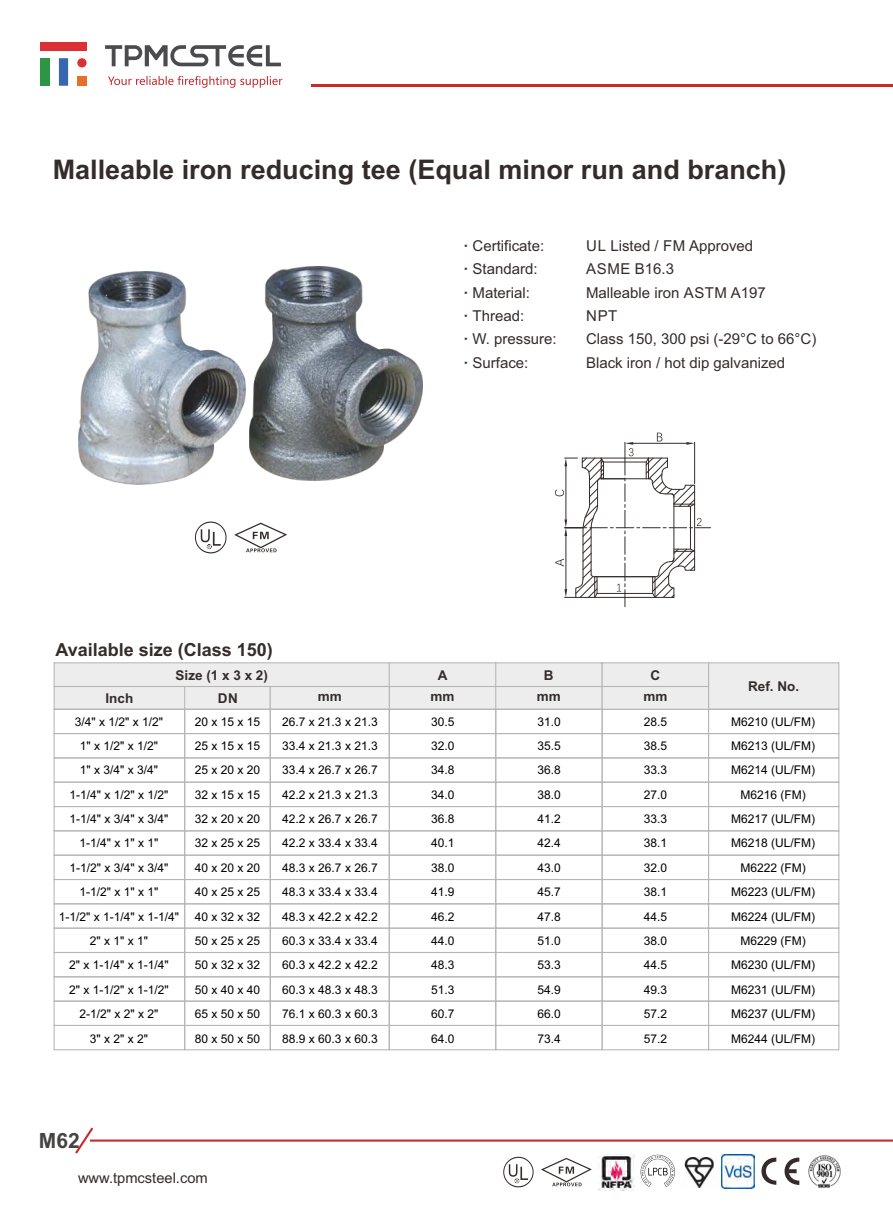
<style>
.page{position:relative;width:893px;height:1212px;background:#fff}
.page>*{position:absolute;margin:0;border:0;box-sizing:border-box;transform-origin:0 0}
.t1{font:700 27px "Arial";color:#332c2b}
.t2{font:700 21px "Arial";color:#464443}
.t3{font:700 18px "Arial";color:#332c2b}
.t4{font:15px/23.4px "Arial";color:#332c2b}
.t5{font:14.7px "Arial";color:#332c2b}
.t6{font:700 13.5px/21.9px "Arial";color:#332c2b;text-align:center}
.t7{font:12px/24.5px "Arial";color:#000;text-align:justify}
.s1{font-weight:700}
</style>
<div class="page">
<hr style="left:90px;top:1139px;width:803px;height:2px;background:#ca2a2e">
<svg style="left:75px;top:1127px;width:20px;height:27px"></svg>
<svg style="left:54px;top:662px;width:785px;height:388px"></svg>
<hr style="left:311px;top:85px;width:582px;height:2px;background:#ca2a2e">
<div style="left:41px;top:42px;width:46px;height:8px;background:#dc3134"></div>
<div style="left:59px;top:58px;width:9px;height:28px;background:#3767ae"></div>
<div style="left:77px;top:76px;width:10px;height:10px;background:#e47029"></div>
<div style="left:41px;top:58px;width:9px;height:28px;background:#2d9644"></div>
<div style="left:77px;top:58px;width:10px;height:9px;background:#dc3134;border-radius:50%"></div>
<svg style="left:105px;top:45px;width:176px;height:21px"></svg>
<svg style="left:108px;top:76px;width:174px;height:12px"></svg>
<img style="left:250px;top:267px;width:173px;height:214px">
<img style="left:79px;top:272px;width:166px;height:213px">
<svg style="left:761px;top:1157px;width:38px;height:28px"></svg>
<img style="left:598px;top:1154px;width:36px;height:36px">
<img style="left:684px;top:1157px;width:30px;height:30px">
<svg style="left:640px;top:1155px;width:35px;height:32px"></svg>
<img style="left:721px;top:1154px;width:34px;height:34px">
<img style="left:808px;top:1155px;width:33px;height:33px">
<svg style="left:541px;top:1158px;width:51px;height:28px"></svg>
<svg style="left:503px;top:1157px;width:31px;height:30px"></svg>
<svg style="left:234px;top:523px;width:53px;height:29px"></svg>
<svg style="left:195px;top:521px;width:32px;height:32px"></svg>
<svg style="left:555px;top:433px;width:156px;height:174px"></svg>
<h1 class="t1" style="left:53px;top:159px;width:735px">Malleable iron reducing tee (Equal minor run and branch)</h1>
<h3 class="t3" style="left:55px;top:642px;width:219px">Available size (Class 150)</h3>
<p class="t4" style="left:463px;top:235px;width:95px"><span class="s1">·</span> Certificate:<br><span class="s1">·</span> Standard:<br><span class="s1">·</span> Material:<br><span class="s1">·</span> Thread:<br><span class="s1">·</span> W. pressure: <span class="s1">·</span> Surface:</p>
<p class="t4" style="left:586px;top:235px;width:232px">UL Listed / FM Approved<br>ASME B16.3<br>Malleable iron ASTM A197<br>NPT<br>Class 150, 300 psi (-29°C to 66°C)<br>Black iron / hot dip galvanized</p>
<p class="t6" style="left:176px;top:665px;width:94px">Size (1 x 3 x 2)</p>
<p class="t6" style="left:643px;top:665px;width:26px">C mm</p>
<p class="t7" style="left:644px;top:710px;width:25px">28.5<br>38.5<br>33.3<br>27.0<br>33.3<br>38.1<br>32.0<br>38.1<br>44.5<br>38.0<br>44.5<br>49.3<br>57.2<br>57.2</p>
<p class="t6" style="left:431px;top:665px;width:26px">A mm</p>
<p class="t6" style="left:537px;top:665px;width:26px">B mm</p>
<p class="t6" style="left:748px;top:676px;width:53px">Ref. No.</p>
<p class="t6" style="left:106px;top:688px;width:29px">Inch</p>
<p class="t6" style="left:218px;top:688px;width:21px">DN</p>
<p class="t6" style="left:318px;top:687px;width:26px">mm</p>
<p class="t7" style="left:59px;top:710px;width:122px;text-align:center">3/4" x 1/2" x 1/2"<br>1" x 1/2" x 1/2"<br>1" x 3/4" x 3/4"<br>1-1/4" x 1/2" x 1/2"<br>1-1/4" x 3/4" x 3/4"<br>1-1/4" x 1" x 1"<br>1-1/2" x 3/4" x 3/4"<br>1-1/2" x 1" x 1"<br>1-1/2" x 1-1/4" x 1-1/4"<br>2" x 1" x 1"<br>2" x 1-1/4" x 1-1/4"<br>2" x 1-1/2" x 1-1/2"<br>2-1/2" x 2" x 2"<br>3" x 2" x 2"</p>
<p class="t7" style="left:282px;top:710px;width:97px">26.7 x 21.3 x 21.3<br>33.4 x 21.3 x 21.3<br>33.4 x 26.7 x 26.7<br>42.2 x 21.3 x 21.3<br>42.2 x 26.7 x 26.7<br>42.2 x 33.4 x 33.4<br>48.3 x 26.7 x 26.7<br>48.3 x 33.4 x 33.4<br>48.3 x 42.2 x 42.2<br>60.3 x 33.4 x 33.4<br>60.3 x 42.2 x 42.2<br>60.3 x 48.3 x 48.3<br>76.1 x 60.3 x 60.3<br>88.9 x 60.3 x 60.3</p>
<p class="t7" style="left:195px;top:710px;width:67px">20 x 15 x 15<br>25 x 15 x 15<br>25 x 20 x 20<br>32 x 15 x 15<br>32 x 20 x 20<br>32 x 25 x 25<br>40 x 20 x 20<br>40 x 25 x 25<br>40 x 32 x 32<br>50 x 25 x 25<br>50 x 32 x 32<br>50 x 40 x 40<br>65 x 50 x 50<br>80 x 50 x 50</p>
<p class="t7" style="left:731px;top:710px;width:86px;text-align:center">M6210 (UL/FM)<br>M6213 (UL/FM)<br>M6214 (UL/FM)<br>M6216 (FM)<br>M6217 (UL/FM)<br>M6218 (UL/FM)<br>M6222 (FM)<br>M6223 (UL/FM)<br>M6224 (UL/FM)<br>M6229 (FM)<br>M6230 (UL/FM)<br>M6231 (UL/FM)<br>M6237 (UL/FM)<br>M6244 (UL/FM)</p>
<p class="t7" style="left:431px;top:710px;width:25px">30.5<br>32.0<br>34.8<br>34.0<br>36.8<br>40.1<br>38.0<br>41.9<br>46.2<br>44.0<br>48.3<br>51.3<br>60.7<br>64.0</p>
<p class="t7" style="left:537px;top:710px;width:25px">31.0<br>35.5<br>36.8<br>38.0<br>41.2<br>42.4<br>43.0<br>45.7<br>47.8<br>51.0<br>53.3<br>54.9<br>66.0<br>73.4</p>
<h2 class="t2" style="left:39px;top:1133px;width:42px">M62</h2>
<p class="t5" style="left:78px;top:1172px;width:131px">www.tpmcsteel.com</p>
</div>
